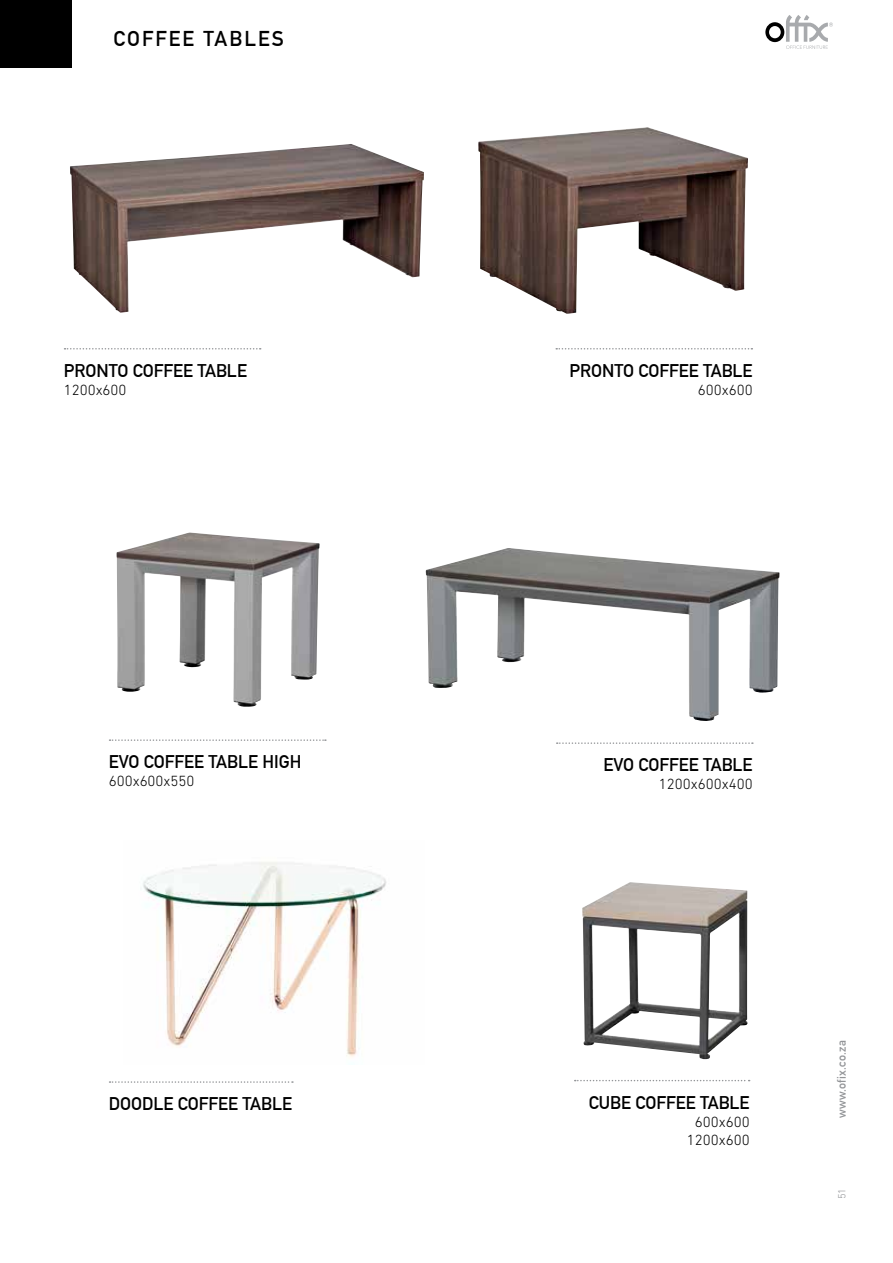
<style>
.page{position:relative;width:893px;height:1263px;background:#fff}
.page>*{position:absolute;margin:0;border:0;box-sizing:border-box;transform-origin:0 0}
.t1{font:700 21px "DIN Alternate";letter-spacing:.1em;color:#000}
.t2{font:700 18px "DIN Alternate";color:#000}
.t3{font:300 15px/18px "DIN Next LT Pro";color:#000;text-align:center}
.t4{font:700 12px "DIN Alternate";letter-spacing:.02em;color:#939598}
.t5{font:300 10.5px "DIN Next LT Pro";color:#939598}
</style>
<div class="page">
<svg style="left:765px;top:15px;width:68px;height:34px"></svg>
<div style="left:0;top:0;width:72px;height:68px;background:#000"></div>
<img style="left:582px;top:882px;width:166px;height:177px">
<img style="left:70px;top:144px;width:354px;height:169px">
<img style="left:478px;top:127px;width:270px;height:187px">
<img style="left:426px;top:548px;width:354px;height:173px">
<img style="left:116px;top:532px;width:204px;height:175px">
<img style="left:143px;top:862px;width:244px;height:195px">
<svg style="left:110px;top:739px;width:216px;height:2px"></svg>
<svg style="left:110px;top:1081px;width:183px;height:2px"></svg>
<svg style="left:557px;top:742px;width:196px;height:2px"></svg>
<svg style="left:575px;top:1080px;width:175px;height:1px"></svg>
<svg style="left:65px;top:348px;width:196px;height:1px"></svg>
<svg style="left:556px;top:348px;width:196px;height:1px"></svg>
<p class="t1" style="left:113px;top:23px;width:172px">COFFEE TABLES</p>
<p class="t2" style="left:64px;top:357px;width:185px">PRONTO COFFEE TABLE</p>
<p class="t3" style="left:64px;top:381px;width:64px">1200x600</p>
<p class="t2" style="left:569px;top:357px;width:185px">PRONTO COFFEE TABLE</p>
<p class="t3" style="left:698px;top:381px;width:56px">600x600</p>
<p class="t2" style="left:109px;top:748px;width:194px">EVO COFFEE TABLE HIGH</p>
<p class="t3" style="left:109px;top:772px;width:87px">600x600x550</p>
<p class="t2" style="left:603px;top:751px;width:151px">EVO COFFEE TABLE</p>
<p class="t3" style="left:659px;top:775px;width:95px">1200x600x400</p>
<p class="t2" style="left:109px;top:1090px;width:185px">DOODLE COFFEE TABLE</p>
<p class="t2" style="left:589px;top:1089px;width:162px">CUBE COFFEE TABLE</p>
<p class="t3" style="left:687px;top:1112px;width:64px">600x600<br>1200x600</p>
<p class="t4" style="left:832px;top:1118px;width:79px;rotate:-90deg">www.ofix.co.za</p>
<p class="t5" style="left:836px;top:1199px;width:13px;rotate:-90deg">51</p>
</div>
